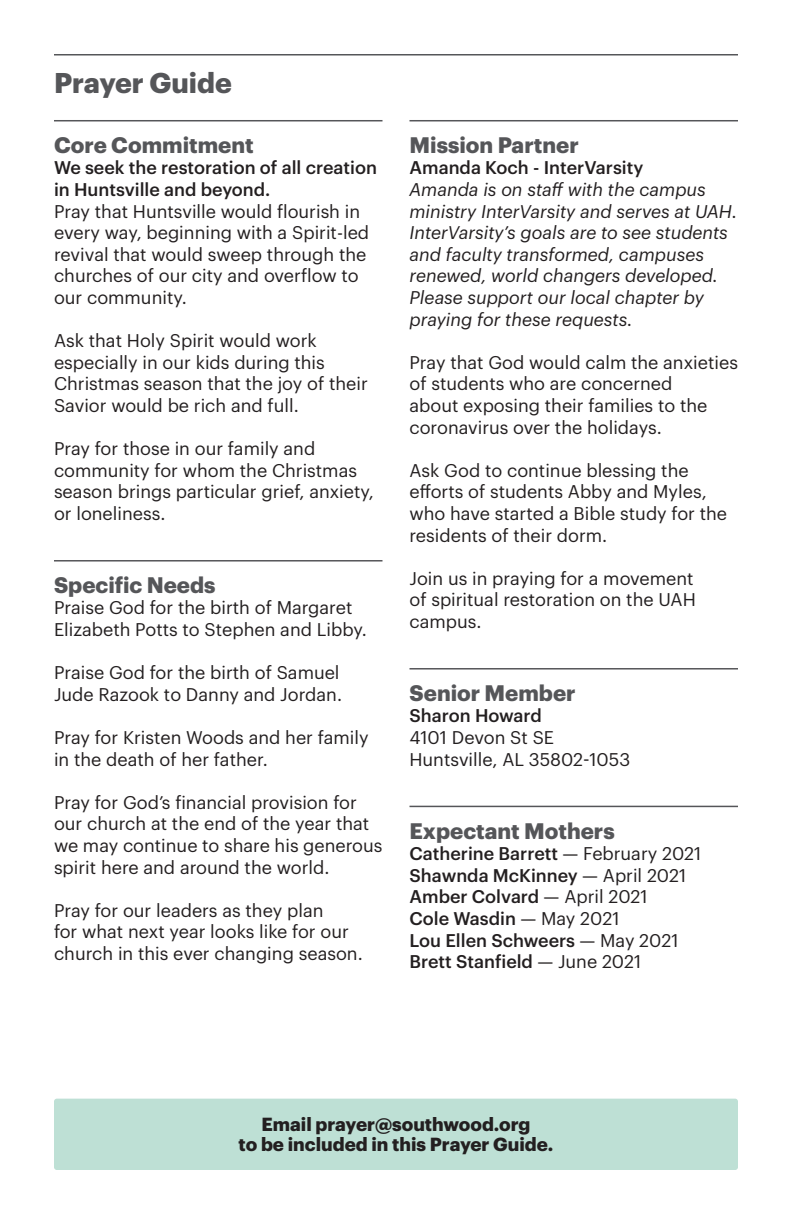
<style>
.page{position:relative;width:792px;height:1224px;background:#fff}
.page>*{position:absolute;margin:0;border:0;box-sizing:border-box;transform-origin:0 0}
.t1{font:700 28px "Graphik";color:#555659}
.t2{font:700 22px "Graphik";color:#555659}
.t3{font:700 18.6px "Graphik";color:#231f20}
.t4{font:18px/21.6px "Graphik";color:#231f20}
.t5{font:500 18px/21.6px "Graphik";color:#231f20}
.t6{font:italic 18px/21.6px "Graphik";color:#231f20}
.s1{font-weight:400}
</style>
<div class="page">
<hr style="left:54px;top:54px;width:684px;height:2px;background:#555659">
<hr style="left:410px;top:120px;width:328px;height:1px;background:#555659">
<hr style="left:54px;top:560px;width:328px;height:2px;background:#555659">
<hr style="left:410px;top:668px;width:328px;height:2px;background:#555659">
<hr style="left:410px;top:806px;width:328px;height:1px;background:#555659">
<hr style="left:54px;top:120px;width:328px;height:1px;background:#555659">
<div style="left:54px;top:1099px;width:684px;height:71px;background:#bee0d5;border-radius:3px"></div>
<p class="t1" style="left:54px;top:61px;width:179px">Prayer Guide</p>
<p class="t2" style="left:54px;top:128px;width:201px">Core Commitment</p>
<p class="t5" style="left:54px;top:156px;width:325px">We seek the restoration of all creation in Huntsville and beyond.</p>
<p class="t4" style="left:54px;top:199px;width:317px">Pray that Huntsville would flourish in every way, beginning with a Spirit-led revival that would sweep through the churches of our city and overflow to our community.</p>
<p class="t4" style="left:54px;top:328px;width:315px">Ask that Holy Spirit would work especially in our kids during this Christmas season that the joy of their Savior would be rich and full.</p>
<p class="t4" style="left:54px;top:436px;width:321px">Pray for those in our family and community for whom the Christmas season brings particular grief, anxiety, or loneliness.</p>
<p class="t2" style="left:54px;top:568px;width:163px">Specific Needs</p>
<p class="t4" style="left:54px;top:596px;width:314px">Praise God for the birth of Margaret<br>Elizabeth Potts to Stephen and Libby.</p>
<p class="t4" style="left:54px;top:660px;width:290px">Praise God for the birth of Samuel<br>Jude Razook to Danny and Jordan.</p>
<p class="t4" style="left:54px;top:725px;width:316px">Pray for Kristen Woods and her family in the death of her father.</p>
<p class="t4" style="left:54px;top:790px;width:330px">Pray for God’s financial provision for our church at the end of the year that we may continue to share his generous spirit here and around the world.</p>
<p class="t4" style="left:54px;top:898px;width:310px">Pray for our leaders as they plan<br>for what next year looks like for our church in this ever changing season.</p>
<p class="t2" style="left:410px;top:128px;width:171px">Mission Partner</p>
<p class="t5" style="left:410px;top:156px;width:235px">Amanda Koch - InterVarsity</p>
<p class="t6" style="left:410px;top:177px;width:329px">Amanda is on staff with the campus ministry InterVarsity and serves at UAH.<br>InterVarsity’s goals are to see students and faculty transformed, campuses renewed, world changers developed.<br>Please support our local chapter by praying for these requests.</p>
<p class="t4" style="left:410px;top:350px;width:330px">Pray that God would calm the anxieties of students who are concerned<br>about exposing their families to the coronavirus over the holidays.</p>
<p class="t4" style="left:410px;top:458px;width:319px">Ask God to continue blessing the efforts of students Abby and Myles, who have started a Bible study for the residents of their dorm.</p>
<p class="t4" style="left:410px;top:566px;width:288px">Join us in praying for a movement of spiritual restoration on the UAH campus.</p>
<p class="t2" style="left:410px;top:676px;width:168px">Senior Member</p>
<p class="t5" style="left:410px;top:704px;width:134px">Sharon Howard</p>
<p class="t4" style="left:410px;top:725px;width:146px">4101 Devon St SE</p>
<p class="t4" style="left:410px;top:747px;width:222px">Huntsville, AL 35802-1053</p>
<p class="t2" style="left:410px;top:814px;width:207px">Expectant Mothers</p>
<p class="t5" style="left:410px;top:841px;width:293px">Catherine Barrett <span class="s1">— February 2021</span></p>
<p class="t5" style="left:410px;top:863px;width:278px">Shawnda McKinney <span class="s1">— April 2021</span></p>
<p class="t5" style="left:410px;top:884px;width:240px">Amber Colvard <span class="s1">— April 2021</span></p>
<p class="t5" style="left:410px;top:906px;width:212px">Cole Wasdin <span class="s1">— May 2021</span></p>
<p class="t5" style="left:410px;top:928px;width:271px">Lou Ellen Schweers <span class="s1">— May 2021</span></p>
<p class="t5" style="left:410px;top:949px;width:233px">Brett Stanfield <span class="s1">— June 2021</span></p>
<p class="t3" style="left:261px;top:1110px;width:271px">Email prayer@southwood.org</p>
<p class="t3" style="left:239px;top:1130px;width:316px">to be included in this Prayer Guide.</p>
</div>
